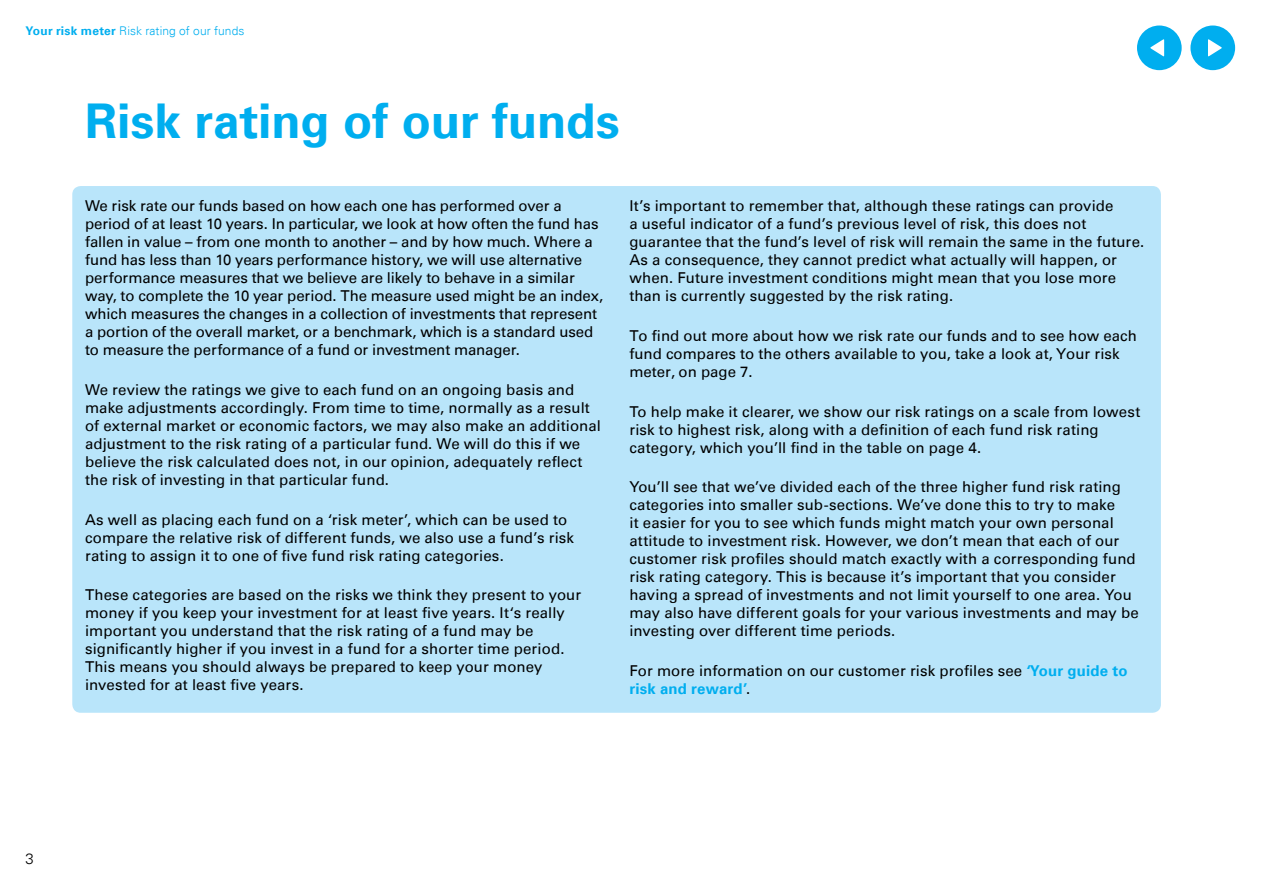
<style>
.page{position:relative;width:1263px;height:893px;background:#fff}
.page>*{position:absolute;margin:0;border:0;box-sizing:border-box;transform-origin:0 0}
.t1{font:700 48px "Univers LT";color:#00aeef}
.t2{font:15px/18px "Univers LT";letter-spacing:.005em;color:#000}
.t3{font:300 15px "Univers LT";color:#000}
.t4{font:300 12px "Univers LT";letter-spacing:.005em;color:#00aeef}
.s1{font-weight:700}
.s2{font-weight:700;color:#00aeef}
</style>
<div class="page">
<div style="left:72px;top:186px;width:1089px;height:527px;background:#b9e5fa;border-radius:9px"></div>
<div style="left:1190px;top:26px;width:45px;height:44px;background:#00aeef;border-radius:50%"></div>
<svg style="left:1208px;top:39px;width:14px;height:18px"></svg>
<div style="left:1137px;top:26px;width:45px;height:44px;background:#00aeef;border-radius:50%"></div>
<svg style="left:1150px;top:39px;width:14px;height:18px"></svg>
<p class="t4" style="left:26px;top:24px;width:220px"><span class="s1">Your risk meter</span> Risk rating of our funds</p>
<h1 class="t1" style="left:85px;top:93px;width:536px">Risk rating of our funds</h1>
<p class="t2" style="left:85px;top:197px;width:520px">We risk rate our funds based on how each one has performed over a period of at least 10 years. In particular, we look at how often the fund has fallen in value – from one month to another – and by how much. Where a fund has less than 10 years performance history, we will use alternative performance measures that we believe are likely to behave in a similar way, to complete the 10 year period. The measure used might be an index, which measures the changes in a collection of investments that represent a portion of the overall market, or a benchmark, which is a standard used to measure the performance of a fund or investment manager.</p>
<p class="t2" style="left:85px;top:381px;width:517px">We review the ratings we give to each fund on an ongoing basis and make adjustments accordingly. From time to time, normally as a result of external market or economic factors, we may also make an additional adjustment to the risk rating of a particular fund. We will do this if we believe the risk calculated does not, in our opinion, adequately reflect the risk of investing in that particular fund.</p>
<p class="t2" style="left:85px;top:510px;width:491px">As well as placing each fund on a ‘risk meter’, which can be used to compare the relative risk of different funds, we also use a fund’s risk rating to assign it to one of five fund risk rating categories.</p>
<p class="t2" style="left:85px;top:586px;width:498px">These categories are based on the risks we think they present to your money if you keep your investment for at least five years. It‘s really important you understand that the risk rating of a fund may be significantly higher if you invest in a fund for a shorter time period.<br>This means you should always be prepared to keep your money invested for at least five years.</p>
<p class="t2" style="left:629px;top:197px;width:516px">It’s important to remember that, although these ratings can provide<br>a useful indicator of a fund’s previous level of risk, this does not guarantee that the fund’s level of risk will remain the same in the future.<br>As a consequence, they cannot predict what actually will happen, or when. Future investment conditions might mean that you lose more than is currently suggested by the risk rating.</p>
<p class="t2" style="left:629px;top:327px;width:509px">To find out more about how we risk rate our funds and to see how each fund compares to the others available to you, take a look at, Your risk meter, on page 7.</p>
<p class="t2" style="left:629px;top:402px;width:512px">To help make it clearer, we show our risk ratings on a scale from lowest risk to highest risk, along with a definition of each fund risk rating category, which you’ll find in the table on page 4.</p>
<p class="t2" style="left:629px;top:478px;width:511px">You’ll see that we’ve divided each of the three higher fund risk rating categories into smaller sub-sections. We’ve done this to try to make<br>it easier for you to see which funds might match your own personal attitude to investment risk. However, we don’t mean that each of our customer risk profiles should match exactly with a corresponding fund risk rating category. This is because it’s important that you consider having a spread of investments and not limit yourself to one area. You may also have different goals for your various investments and may be investing over different time periods.</p>
<p class="t2" style="left:629px;top:662px;width:500px">For more information on our customer risk profiles see <span class="s2">‘Your guide to risk and reward’</span>.</p>
<p class="t3" style="left:26px;top:850px;width:10px">3</p>
</div>
